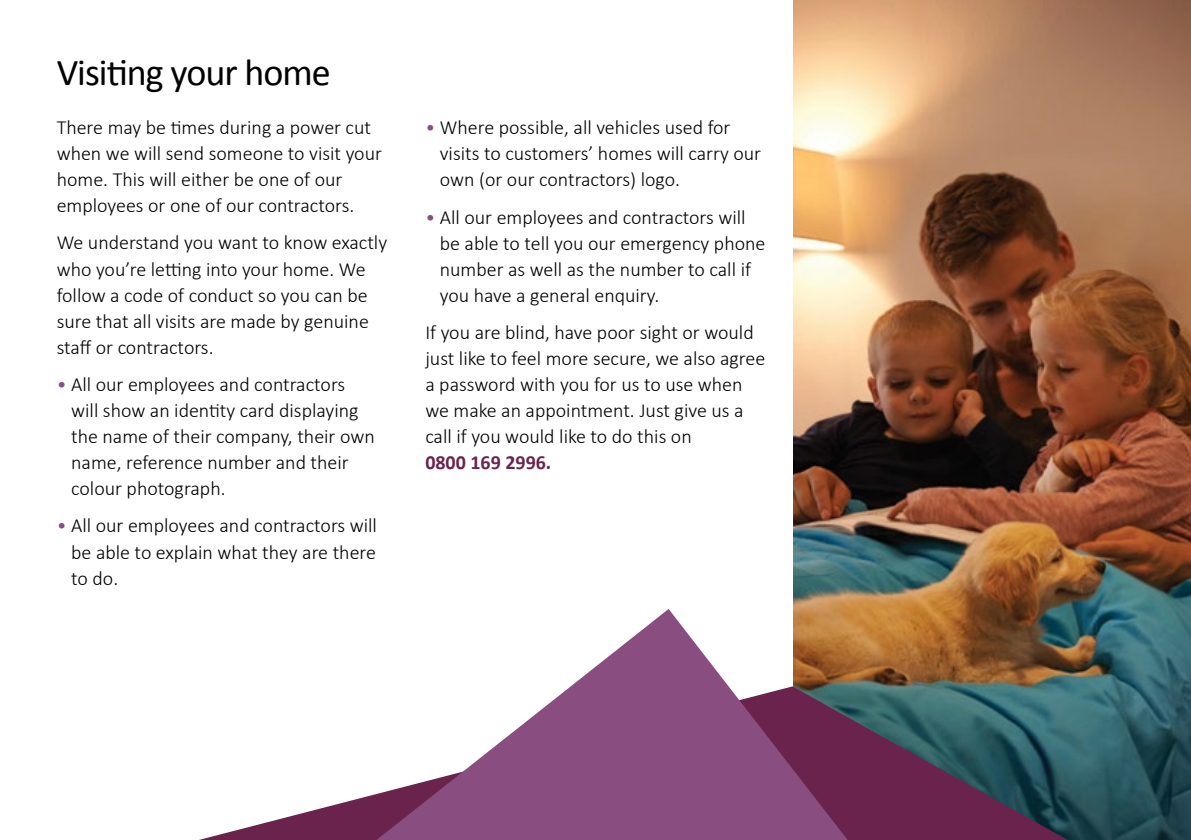
<style>
.page{position:relative;width:1191px;height:840px;background:#fff}
.page>*{position:absolute;margin:0;border:0;box-sizing:border-box;transform-origin:0 0}
.t1{font:38px "Calibri";letter-spacing:-.025em;color:#000}
.t2{font:300 20px/26px "Calibri";color:#000}
.t3{font:700 20px "Calibri";color:#6a234d}
.s1{color:#894e7f}
</style>
<div class="page">
<img style="left:794px;top:0;width:397px;height:839px">
<svg style="left:203px;top:686px;width:864px;height:153px"></svg>
<svg style="left:376px;top:608px;width:471px;height:231px;fill:#894e7f"></svg>
<h1 class="t1" style="left:57px;top:49px;width:276px">Visiting your home</h1>
<p class="t2" style="left:57px;top:113px;width:327px">There may be times during a power cut when we will send someone to visit your home. This will either be one of our employees or one of our contractors.</p>
<p class="t2" style="left:57px;top:229px;width:332px">We understand you want to know exactly who you’re letting into your home. We follow a code of conduct so you can be sure that all visits are made by genuine staff or contractors.</p>
<p class="t2" style="left:71px;top:370px;width:305px;text-indent:-14px"><span class="s1">•</span> All our employees and contractors will show an identity card displaying the name of their company, their own name, reference number and their colour photograph.</p>
<p class="t2" style="left:71px;top:511px;width:307px;text-align:justify;text-indent:-14px"><span class="s1">•</span> All our employees and contractors will be able to explain what they are there to do.</p>
<p class="t2" style="left:440px;top:113px;width:323px;text-indent:-14px"><span class="s1">•</span> Where possible, all vehicles used for visits to customers’ homes will carry our own (or our contractors) logo.</p>
<p class="t2" style="left:440px;top:203px;width:327px;text-indent:-14px"><span class="s1">•</span> All our employees and contractors will be able to tell you our emergency phone number as well as the number to call if you have a general enquiry.</p>
<p class="t2" style="left:425px;top:318px;width:341px">If you are blind, have poor sight or would just like to feel more secure, we also agree a password with you for us to use when we make an appointment. Just give us a call if you would like to do this on</p>
<p class="t3" style="left:425px;top:449px;width:127px">0800 169 2996.</p>
</div>
